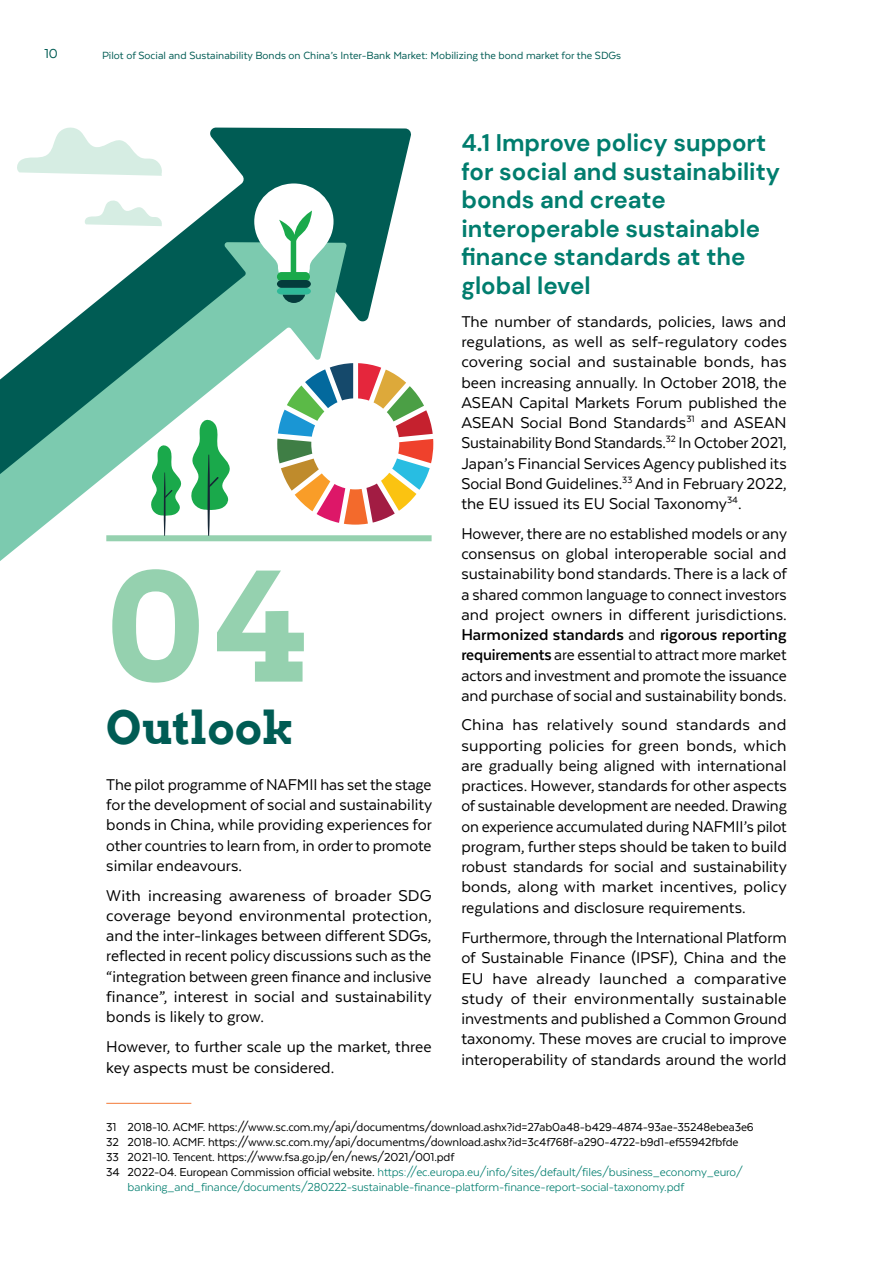
<style>
.page{position:relative;width:893px;height:1263px;background:#fff}
.page>*{position:absolute;margin:0;border:0;box-sizing:border-box;transform-origin:0 0}
.t1{font:700 150px "Arvo";color:#95d1af}
.t2{font:700 45px "Arvo";color:#005c54}
.t3{font:700 24px/28.5px "DM Sans";color:#007d6e}
.t4{font:18px/20.2px "Texta";color:#000;text-align:justify}
.t5{font:15px "Texta";color:#005c54}
.t6{font:13.2px "Texta";letter-spacing:-.01em;color:#000}
.t7{font:13.2px "Texta";letter-spacing:-.01em;color:#007d6e}
.t8{font:12px "Texta";color:#005c54}
.s1{font-weight:700}
.s2{color:#000}
</style>
<div class="page">
<div style="left:106px;top:535px;width:326px;height:6px;background:#95d1af"></div>
<hr style="left:106px;top:1103px;width:85px;height:1px;background:#f47937">
<svg style="left:169px;top:128px;width:242px;height:194px;fill:#005c54"></svg>
<svg style="left:0;top:242px;width:347px;height:319px"></svg>
<svg style="left:277px;top:363px;width:156px;height:162px"></svg>
<svg style="left:254px;top:183px;width:80px;height:120px"></svg>
<svg style="left:17px;top:127px;width:145px;height:49px"></svg>
<svg style="left:85px;top:200px;width:77px;height:26px"></svg>
<svg style="left:191px;top:419px;width:40px;height:117px"></svg>
<svg style="left:151px;top:445px;width:31px;height:91px"></svg>
<p class="t5" style="left:44px;top:46px;width:15px">10</p>
<p class="t8" style="left:102px;top:49px;width:521px">Pilot of Social and Sustainability Bonds on China’s Inter-Bank Market: Mobilizing the bond market for the SDGs</p>
<h1 class="t1" style="left:106px;top:533px;width:202px">04</h1>
<h2 class="t2" style="left:106px;top:700px;width:189px">Outlook</h2>
<p class="t4" style="left:106px;top:774px;width:327px">The pilot programme of NAFMII has set the stage for the development of social and sustainability bonds in China, while providing experiences for other countries to learn from, in order to promote similar endeavours.</p>
<p class="t4" style="left:106px;top:885px;width:327px">With increasing awareness of broader SDG coverage beyond environmental protection, and the inter-linkages between different SDGs, reflected in recent policy discussions such as the “integration between green finance and inclusive finance”, interest in social and sustainability bonds is likely to grow.</p>
<p class="t4" style="left:106px;top:1035px;width:327px;line-height:21px">However, to further scale up the market, three key aspects must be considered.</p>
<h3 class="t3" style="left:461px;top:129px;width:320px">4.1 Improve policy support for social and sustainability bonds and create interoperable sustainable finance standards at the global level</h3>
<p class="t4" style="left:461px;top:311px;width:327px">The number of standards, policies, laws and regulations, as well as self-regulatory codes covering social and sustainable bonds, has been increasing annually. In October 2018, the ASEAN Capital Markets Forum published the ASEAN Social Bond Standards<sup>31</sup> and ASEAN Sustainability Bond Standards.<sup>32</sup> In October 2021, Japan’s Financial Services Agency published its Social Bond Guidelines.<sup>33</sup> And in February 2022, the EU issued its EU Social Taxonomy<sup>34</sup>.</p>
<p class="t4" style="left:461px;top:523px;width:327px">However, there are no established models or any consensus on global interoperable social and sustainability bond standards. There is a lack of a shared common language to connect investors and project owners in different jurisdictions.<br><span class="s1">Harmonized standards</span> and <span class="s1">rigorous reporting requirements</span> are essential to attract more market actors and investment and promote the issuance and purchase of social and sustainability bonds.</p>
<p class="t4" style="left:461px;top:715px;width:327px">China has relatively sound standards and supporting policies for green bonds, which are gradually being aligned with international practices. However, standards for other aspects of sustainable development are needed. Drawing on experience accumulated during NAFMII’s pilot program, further steps should be taken to build robust standards for social and sustainability bonds, along with market incentives, policy regulations and disclosure requirements.</p>
<p class="t4" style="left:461px;top:927px;width:327px">Furthermore, through the International Platform of Sustainable Finance (IPSF), China and the EU have already launched a comparative study of their environmentally sustainable investments and published a Common Ground taxonomy. These moves are crucial to improve interoperability of standards around the world</p>
<p class="t6" style="left:106px;top:1120px;width:649px">31 2018-10. ACMF. https://www.sc.com.my/api/documentms/download.ashx?id=27ab0a48-b429-4874-93ae-35248ebea3e6</p>
<p class="t6" style="left:106px;top:1135px;width:634px">32 2018-10. ACMF. https://www.sc.com.my/api/documentms/download.ashx?id=3c4f768f-a290-4722-b9d1-ef55942fbfde</p>
<p class="t6" style="left:106px;top:1150px;width:350px">33 2021-10. Tencent. https://www.fsa.go.jp/en/news/2021/001.pdf</p>
<p class="t7" style="left:106px;top:1165px;width:638px"><span class="s2">34 2022-04. European Commission official website.</span> https://ec.europa.eu/info/sites/default/files/business_economy_euro/</p>
<p class="t7" style="left:128px;top:1180px;width:558px">banking_and_finance/documents/280222-sustainable-finance-platform-finance-report-social-taxonomy.pdf</p>
</div>
